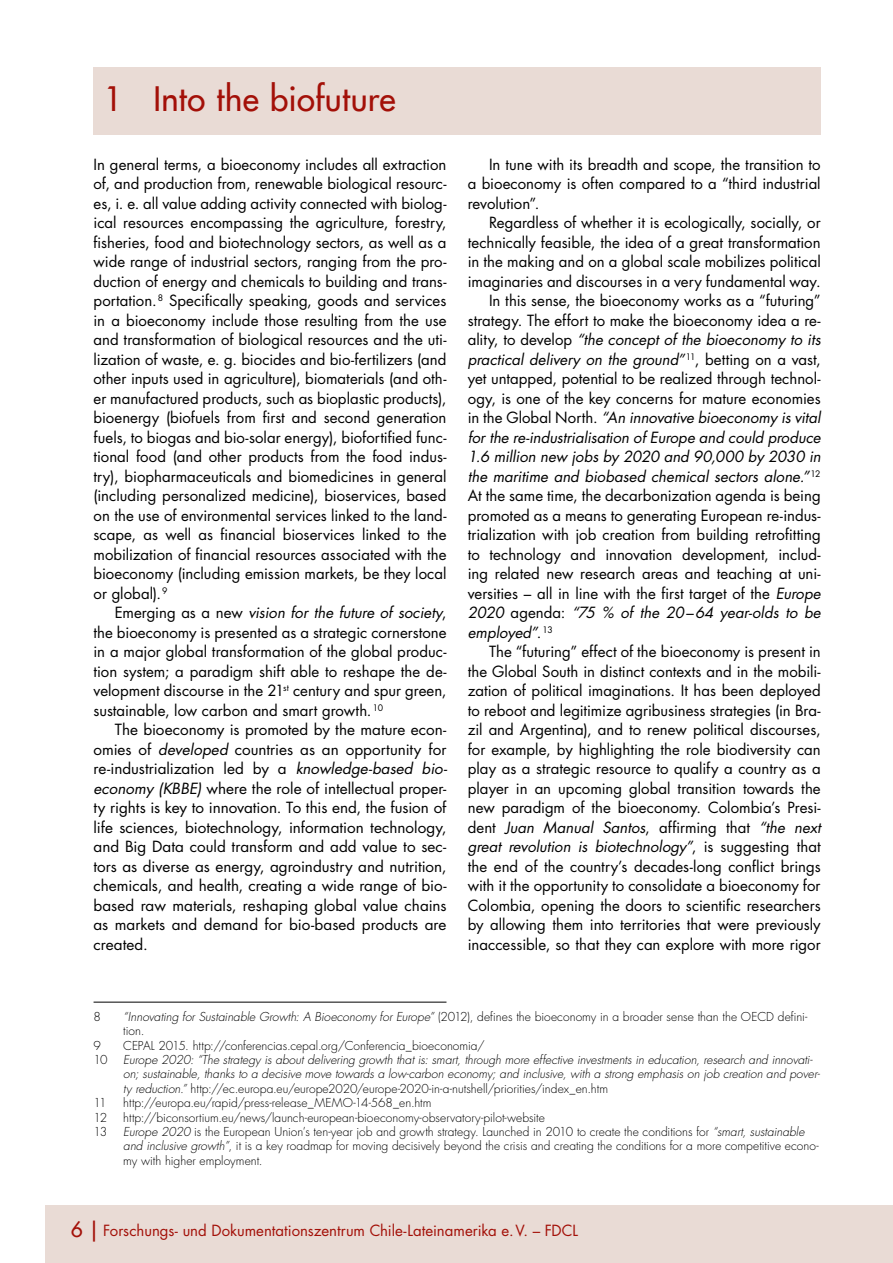
<style>
.page{position:relative;width:893px;height:1263px;background:#fff}
.page>*{position:absolute;margin:0;border:0;box-sizing:border-box;transform-origin:0 0}
.t1{font:500 33px "Futura Com";letter-spacing:.01em;color:#a31008}
.t2{font:15px/19.5px "Futura Std";color:#000;text-align:justify}
.t3{font:italic 15px "Futura Std";color:#000}
.t4{font:15px "Futura Std";letter-spacing:-.005em;color:#a31008}
.t5{font:300 12px/14.4px "Futura Std";color:#000}
.t6{font:italic 300 12px/14.4px "Futura Std";color:#000}
.s1{font-style:italic}
.s2{font-style:normal}
.s3{font-family:"Futura Com";font-weight:500;font-size:21px}
</style>
<div class="page">
<div style="left:45px;top:1205px;width:848px;height:58px;background:#e9dbd5"></div>
<div style="left:94px;top:67px;width:727px;height:67px;background:#e9dbd5"></div>
<hr style="left:94px;top:1002px;width:352px;height:1px;background:#000">
<h1 class="t1" style="left:104px;top:75px;width:293px">1 Into the biofuture</h1>
<p class="t2" style="left:94px;top:155px;width:354px">In general terms, a bioeconomy includes all extraction of, and production from, renewable biological resourc&shy;es, i. e. all value adding activity connected with biolog&shy;ical resources encompassing the agriculture, forestry, fisheries, food and biotechnology sectors, as well as a wide range of industrial sectors, ranging from the pro&shy;duction of energy and chemicals to building and trans&shy;portation.<sup>8</sup> Specifically speaking, goods and services in a bioeconomy include those resulting from the use and transformation of biological resources and the uti&shy;lization of waste, e. g. biocides and bio-fertilizers (and other inputs used in agriculture), biomaterials (and oth&shy;er manufactured products, such as bioplastic products), bioenergy (biofuels from first and second generation fuels, to biogas and bio-solar energy), biofortified func&shy;tional food (and other products from the food indus&shy;try), biopharmaceuticals and biomedicines in general (including personalized medicine), bioservices, based on the use of environmental services linked to the land&shy;scape, as well as financial bioservices linked to the mobilization of financial resources associated with the bioeconomy (including emission markets, be they local or global).<sup>9</sup></p>
<p class="t2" style="left:94px;top:603px;width:354px;text-indent:21px">Emerging as a new <span class="s1">vision for the future of society</span>, the bioeconomy is presented as a strategic cornerstone in a major global transformation of the global produc&shy;tion system; a paradigm shift able to reshape the de&shy;velopment discourse in the 21<sup>st</sup> century and spur green, sustainable, low carbon and smart growth.<sup>10</sup></p>
<p class="t2" style="left:94px;top:720px;width:355px;text-indent:21px">The bioeconomy is promoted by the mature econ&shy;omies of <span class="s1">developed</span> countries as an opportunity for re-industrialization led by a <span class="s1">knowledge-based bio&shy;economy (KBBE)</span> where the role of intellectual proper&shy;ty rights is key to innovation. To this end, the fusion of life sciences, biotechnology, information technology, and Big Data could transform and add value to sec&shy;tors as diverse as energy, agroindustry and nutrition, chemicals, and health, creating a wide range of bio&shy;based raw materials, reshaping global value chains as markets and demand for bio-based products are created.</p>
<p class="t2" style="left:468px;top:155px;width:354px;text-indent:21px">In tune with its breadth and scope, the transition to a bioeconomy is often compared to a “third industrial revolution”.</p>
<p class="t2" style="left:489px;top:213px;width:333px">Regardless of whether it is ecologically, socially, or</p>
<p class="t2" style="left:468px;top:233px;width:354px">technically feasible, the idea of a great transformation</p>
<p class="t2" style="left:468px;top:252px;width:354px">in the making and on a global scale mobilizes political</p>
<p class="t2" style="left:468px;top:272px;width:354px">imaginaries and discourses in a very fundamental way.</p>
<p class="t2" style="left:489px;top:291px;width:333px">In this sense, the bioeconomy works as a “futuring”</p>
<p class="t2" style="left:468px;top:311px;width:354px">strategy. The effort to make the bioeconomy idea a re-</p>
<p class="t3" style="left:468px;top:330px;width:354px"><span class="s2">ality, to develop</span> “the concept of the bioeconomy to its</p>
<p class="t3" style="left:468px;top:350px;width:354px">practical delivery on the ground”<sup>11</sup><span class="s2">, betting on a vast,</span></p>
<p class="t2" style="left:468px;top:369px;width:354px">yet untapped, potential to be realized through technol-</p>
<p class="t2" style="left:468px;top:389px;width:354px">ogy, is one of the key concerns for mature economies</p>
<p class="t3" style="left:468px;top:408px;width:354px"><span class="s2">in the Global North.</span> “An innovative bioeconomy is vital</p>
<p class="t3" style="left:468px;top:428px;width:354px">for the re-industrialisation of Europe and could produce</p>
<p class="t3" style="left:468px;top:447px;width:354px">1.6 million new jobs by 2020 and 90,000 by 2030 in</p>
<p class="t3" style="left:468px;top:467px;width:354px">the maritime and biobased chemical sectors alone.”<sup>12</sup></p>
<p class="t2" style="left:468px;top:486px;width:354px">At the same time, the decarbonization agenda is being</p>
<p class="t2" style="left:468px;top:506px;width:354px">promoted as a means to generating European re-indus-</p>
<p class="t2" style="left:468px;top:525px;width:354px">trialization with job creation from building retrofitting</p>
<p class="t2" style="left:468px;top:545px;width:354px">to technology and innovation development, includ-</p>
<p class="t2" style="left:468px;top:564px;width:354px">ing related new research areas and teaching at uni-</p>
<p class="t2" style="left:468px;top:584px;width:354px">versities – all in line with the first target of the <span class="s1">Europe</span></p>
<p class="t3" style="left:468px;top:603px;width:354px">2020 <span class="s2">agenda:</span> “75 % of the 20–64 year-olds to be</p>
<p class="t3" style="left:468px;top:623px;width:87px">employed”<span class="s2">.</span><sup>13</sup></p>
<p class="t2" style="left:489px;top:642px;width:333px">The “futuring” effect of the bioeconomy is present in</p>
<p class="t2" style="left:468px;top:662px;width:354px">the Global South in distinct contexts and in the mobili-</p>
<p class="t2" style="left:468px;top:681px;width:354px">zation of political imaginations. It has been deployed</p>
<p class="t2" style="left:468px;top:701px;width:354px">to reboot and legitimize agribusiness strategies (in Bra-</p>
<p class="t2" style="left:468px;top:720px;width:354px">zil and Argentina), and to renew political discourses,</p>
<p class="t2" style="left:468px;top:740px;width:354px">for example, by highlighting the role biodiversity can</p>
<p class="t2" style="left:468px;top:759px;width:354px">play as a strategic resource to qualify a country as a</p>
<p class="t2" style="left:468px;top:779px;width:354px">player in an upcoming global transition towards the</p>
<p class="t2" style="left:468px;top:798px;width:354px">new paradigm of the bioeconomy. Colombia’s Presi-</p>
<p class="t3" style="left:468px;top:818px;width:354px"><span class="s2">dent</span> Juan Manual Santos<span class="s2">, affirming that</span> “the next</p>
<p class="t3" style="left:468px;top:837px;width:354px">great revolution is biotechnology”<span class="s2">, is suggesting that</span></p>
<p class="t2" style="left:468px;top:857px;width:354px">the end of the country’s decades-long conflict brings</p>
<p class="t2" style="left:468px;top:876px;width:354px">with it the opportunity to consolidate a bioeconomy for</p>
<p class="t2" style="left:468px;top:896px;width:354px">Colombia, opening the doors to scientific researchers</p>
<p class="t2" style="left:468px;top:915px;width:354px">by allowing them into territories that were previously</p>
<p class="t2" style="left:468px;top:935px;width:354px">inaccessible, so that they can explore with more rigor</p>
<p class="t5" style="left:94px;top:1009px;width:9px">8</p>
<p class="t5" style="left:123px;top:1009px;width:685px"><span class="s1">“Innovating for Sustainable Growth: A Bioeconomy for Europe”</span> (2012), defines the bioeconomy in a broader sense than the OECD defini&shy;tion.</p>
<p class="t5" style="left:94px;top:1038px;width:9px">9</p>
<p class="t5" style="left:123px;top:1038px;width:363px">CEPAL 2015. http://conferencias.cepal.org/Conferencia_bioeconomia/</p>
<p class="t5" style="left:94px;top:1053px;width:16px">10</p>
<p class="t6" style="left:123px;top:1053px;width:698px">Europe 2020: “The strategy is about delivering growth that is: smart, through more effective investments in education, research and innovati&shy;on; sustainable, thanks to a decisive move towards a low-carbon economy; and inclusive, with a strong emphasis on job creation and pover&shy;ty reduction.” <span class="s2">http://ec.europa.eu/europe2020/europe-2020-in-a-nutshell/priorities/index_en.htm</span></p>
<p class="t5" style="left:94px;top:1096px;width:14px">11</p>
<p class="t5" style="left:123px;top:1096px;width:310px">http://europa.eu/rapid/press-release_MEMO-14-568_en.htm</p>
<p class="t5" style="left:94px;top:1110px;width:15px">12</p>
<p class="t5" style="left:123px;top:1110px;width:423px">http://biconsortium.eu/news/launch-european-bioeconomy-observatory-pilot-website</p>
<p class="t5" style="left:94px;top:1125px;width:15px">13</p>
<p class="t5" style="left:123px;top:1125px;width:697px"><span class="s1">Europe 2020</span> is the European Union’s ten-year job and growth strategy. Launched in 2010 to create the conditions for <span class="s1">“smart, sustainable and inclusive growth”</span>, it is a key roadmap for moving decisively beyond the crisis and creating the conditions for a more competitive econo&shy;my with higher employment.</p>
<p class="t4" style="left:71px;top:1221px;width:509px"><span class="s3">6 |</span> Forschungs- und Dokumentationszentrum Chile-Lateinamerika e.V. – FDCL</p>
</div>
